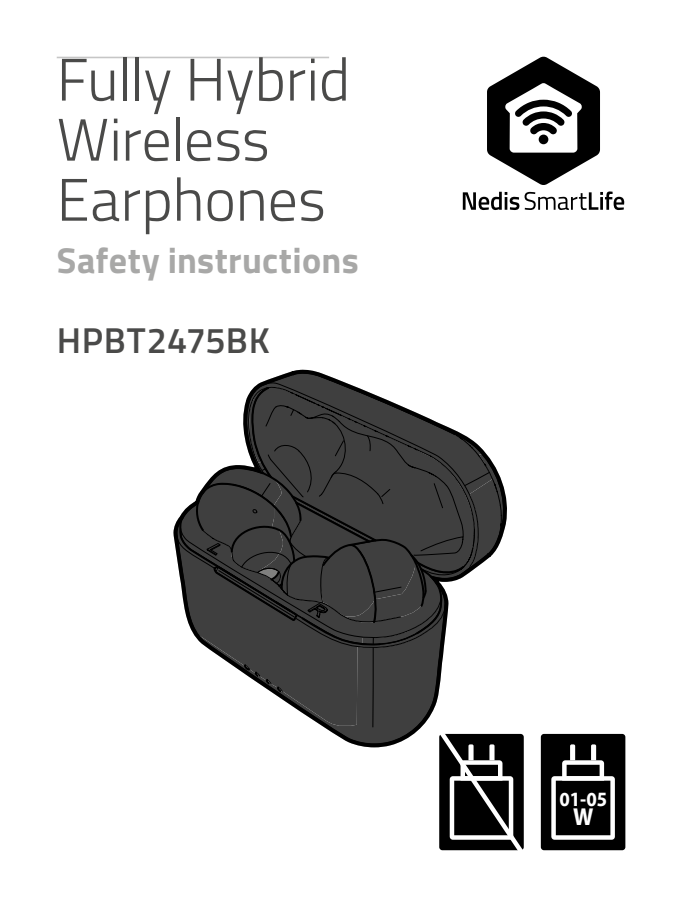
<style>
.page{position:relative;width:681px;height:908px;background:#fff}
.page>*{position:absolute;margin:0;border:0;box-sizing:border-box;transform-origin:0 0}
.t1{font:300 60px/60px "Titillium";letter-spacing:-.005em;color:#4a4a49}
.t2{font:700 36px "Titillium";letter-spacing:.01em;color:#a8a8a7}
.t3{font:600 36px "Titillium";letter-spacing:.015em;color:#4a4a49}
.t4{font:700 semi-condensed 24.8px "Myriad Pro";color:#fff}
.t5{font:700 semi-condensed 20px "Myriad Pro";color:#fff}
</style>
<div class="page">
<hr style="left:57px;top:57px;width:272px;height:1px;background:#c6c6c6">
<svg style="left:462px;top:191px;width:162px;height:19px"></svg>
<svg style="left:487px;top:57px;width:112px;height:128px"></svg>
<svg style="left:538px;top:134px;width:10px;height:10px"></svg>
<svg style="left:324px;top:727px;width:98px;height:21px"></svg>
<svg style="left:174px;top:369px;width:333px;height:358px"></svg>
<svg style="left:439px;top:733px;width:84px;height:116px"></svg>
<div style="left:540px;top:733px;width:85px;height:116px;background:#000;border-radius:3px"></div>
<svg style="left:551px;top:744px;width:63px;height:95px"></svg>
<p class="t1" style="left:57px;top:47px;width:295px">Fully Hybrid<br>Wireless<br>Earphones</p>
<p class="t2" style="left:57px;top:232px;width:303px">Safety instructions</p>
<p class="t3" style="left:57px;top:313px;width:214px">HPBT2475BK</p>
<p class="t5" style="left:559px;top:787px;width:49px">01-05</p>
<p class="t4" style="left:573px;top:802px;width:22px">W</p>
</div>
